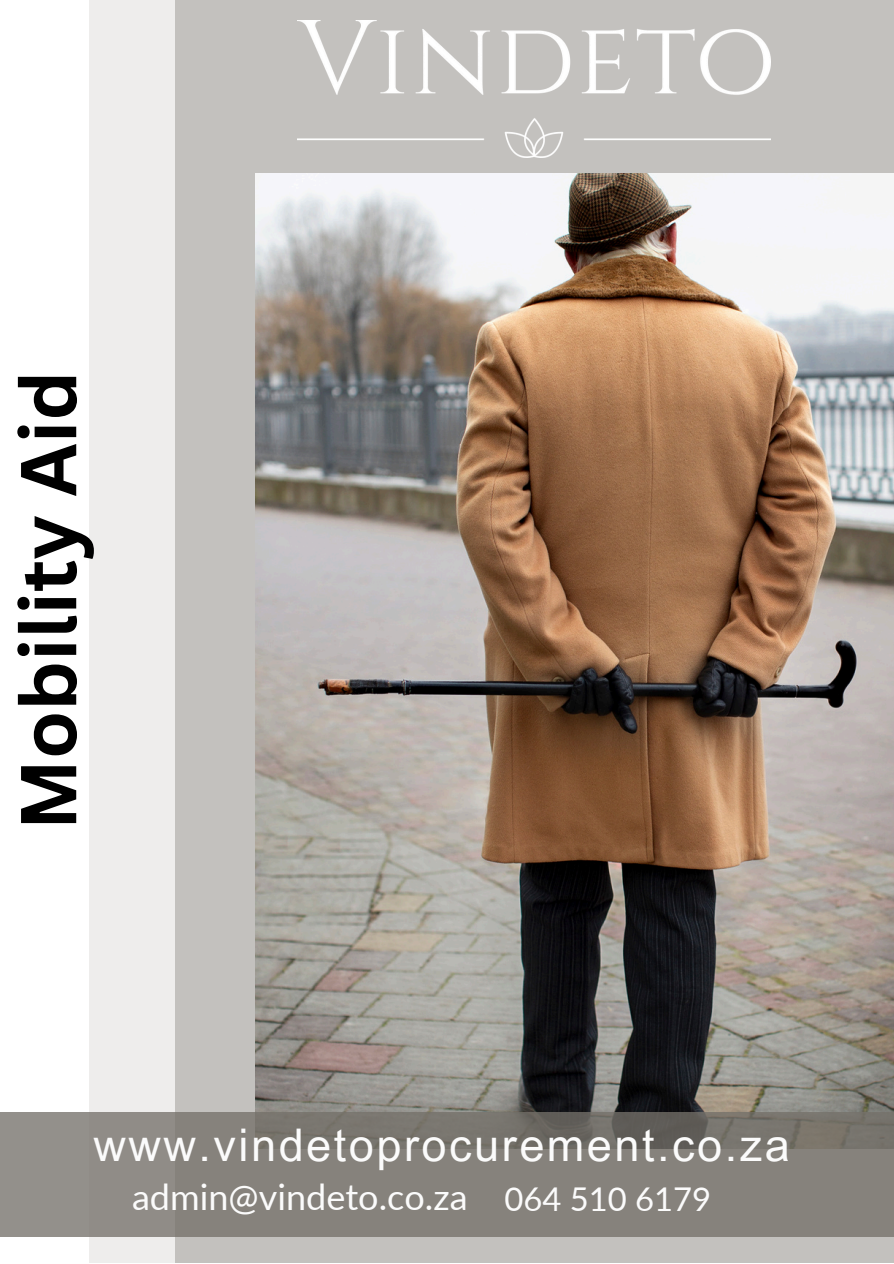
<style>
.page{position:relative;width:894px;height:1264px;background:#fff}
.page>*{position:absolute;margin:0;border:0;box-sizing:border-box;transform-origin:0 0}
.t1{font:700 77.25px "Canva Sans";color:#000}
.t2{font:45px "Arial MT Pro";letter-spacing:.055em;color:#fbfbfb}
.t3{font:36px "Lato";color:#fbfbfb}
.t4{font:32.7px "Lato";color:#fbfbfb}
</style>
<div class="page">
<div style="left:89px;top:0;width:804px;height:1262px;background:#eeedec"></div>
<div style="left:175px;top:0;width:718px;height:1262px;background:#c3c1be"></div>
<img style="left:255px;top:173px;width:638px;height:938px">
<img style="left:298px;top:21px;width:472px;height:137px">
<svg style="left:0;top:1111px;width:893px;height:125px;background:#84807a"></svg>
<p class="t1" style="left:-6px;top:830px;width:461px;rotate:-90deg">Mobility Aid</p>
<p class="t2" style="left:93px;top:1128px;width:697px">www.vindetoprocurement.co.za</p>
<h2 class="t3" style="left:132px;top:1174px;width:337px">admin@vindeto.co.za</h2>
<p class="t4" style="left:504px;top:1178px;width:208px">064 510 6179</p>
</div>
